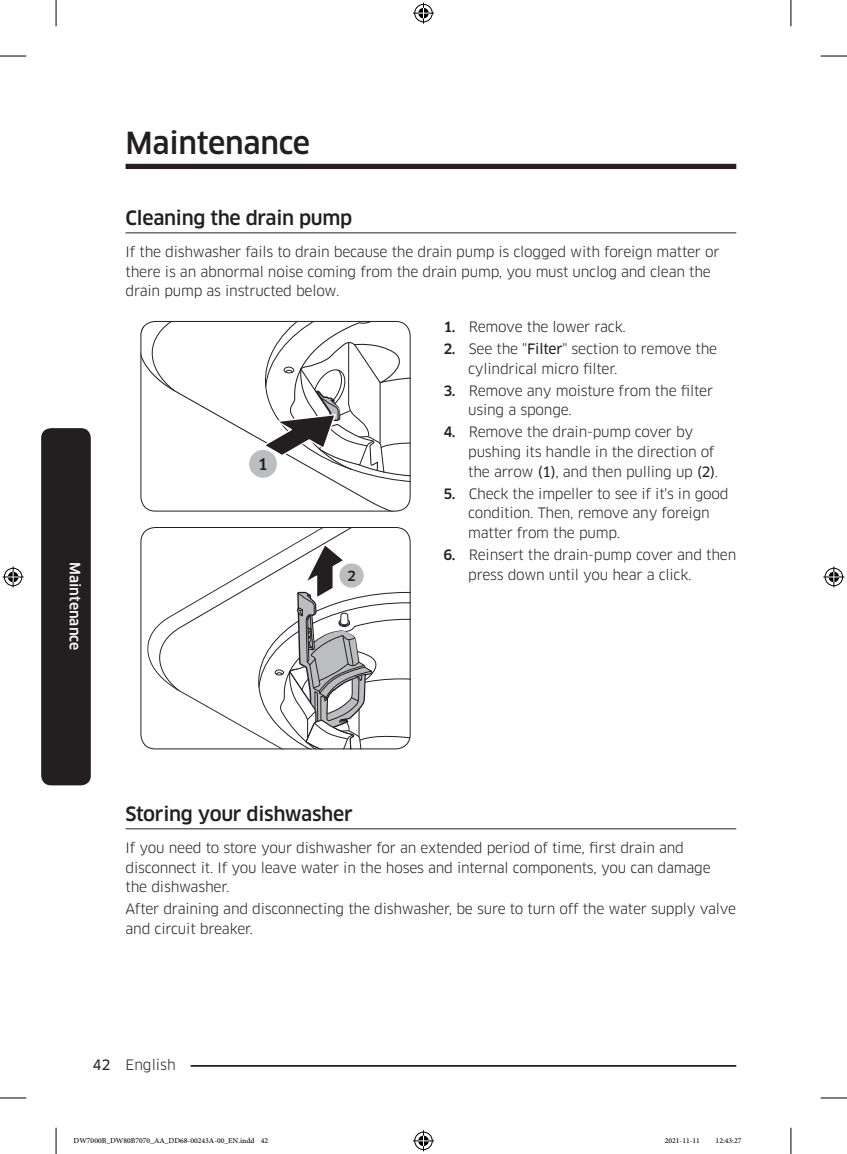
<style>
.page{position:relative;width:847px;height:1154px;background:#fff}
.page>*{position:absolute;margin:0;border:0;box-sizing:border-box;transform-origin:0 0}
.t1{font:500 29.75px "Samsung Clan Pro";letter-spacing:-.01em;color:#231f20}
.t2{font:500 19.25px "Samsung Clan Pro";letter-spacing:-.015em;color:#231f20}
.t3{font:500 15.75px "Samsung Clan Pro";color:#231f20}
.t4{font:14px/19.6px "Samsung Clan Pro";letter-spacing:-.015em;color:#231f20}
.t5{font:500 14px "Samsung Clan Pro";color:#fff}
.t6{font:500 13.65px "Samsung Clan Pro";color:#231f20}
.t7{font:10.5px "Adobe Arabic";color:#000}
.s1{font-weight:500}
.s2{font-family:"Samsung Clan Pro News"}
</style>
<div class="page">
<hr style="left:125px;top:1065px;width:611px;height:2px;background:#231f20">
<div style="left:111px;top:1055px;width:79px;height:17px;background:#fff"></div>
<div style="left:41px;top:428px;width:50px;height:357px;background:#231f20;border-radius:10px"></div>
<div style="left:125px;top:164px;width:611px;height:5px;background:#231f20"></div>
<hr style="left:125px;top:232px;width:611px;height:1px;background:#231f20">
<hr style="left:125px;top:828px;width:611px;height:1px;background:#231f20">
<svg style="left:144px;top:321px;width:266px;height:185px"></svg>
<div style="left:249px;top:450px;width:28px;height:28px;background:#bcbdc0;border-radius:50%"></div>
<div style="left:140px;top:321px;width:270px;height:190px;border:1px solid #231f20;border-radius:14px"></div>
<svg style="left:147px;top:527px;width:111px;height:222px"></svg>
<svg style="left:153px;top:527px;width:257px;height:164px"></svg>
<svg style="left:258px;top:543px;width:152px;height:206px"></svg>
<div style="left:140px;top:527px;width:270px;height:222px;border:1px solid #231f20;border-radius:14px"></div>
<svg style="left:0;top:56px;width:26px;height:1px"></svg>
<svg style="left:820px;top:56px;width:26px;height:1px"></svg>
<svg style="left:0;top:1097px;width:26px;height:1px"></svg>
<svg style="left:820px;top:1097px;width:26px;height:1px"></svg>
<svg style="left:56px;top:0;width:1px;height:26px"></svg>
<svg style="left:56px;top:1128px;width:1px;height:26px"></svg>
<svg style="left:790px;top:0;width:1px;height:26px"></svg>
<svg style="left:790px;top:1128px;width:1px;height:26px"></svg>
<svg style="left:413px;top:3px;width:21px;height:21px"></svg>
<svg style="left:413px;top:1130px;width:21px;height:21px"></svg>
<svg style="left:3px;top:566px;width:21px;height:21px"></svg>
<svg style="left:823px;top:566px;width:21px;height:21px"></svg>
<h1 class="t1" style="left:125px;top:125px;width:186px">Maintenance</h1>
<p class="t5" style="left:83px;top:562px;width:90px;rotate:90deg">Maintenance</p>
<h2 class="t2" style="left:125px;top:207px;width:228px">Cleaning the drain pump</h2>
<p class="t4" style="left:125px;top:242px;width:595px">If the dishwasher fails to drain because the drain pump is clogged with foreign matter or there is an abnormal noise coming from the drain pump, you must unclog and clean the drain pump as instructed below.</p>
<p class="t3" style="left:258px;top:454px;width:12px">1</p>
<p class="t6" style="left:347px;top:567px;width:10px">2</p>
<p class="t4" style="left:443px;top:317px;width:184px"><span class="s1">1.</span> Remove the lower rack.</p>
<p class="t4" style="left:468px;top:339px;width:250px;text-indent:-25px"><span class="s1">2.</span> See the "<span class="s2">Filter</span>" section to remove the cylindrical micro filter.</p>
<p class="t4" style="left:468px;top:381px;width:246px;text-indent:-25px"><span class="s1">3.</span> Remove any moisture from the filter using a sponge.</p>
<p class="t4" style="left:468px;top:422px;width:251px;text-indent:-25px"><span class="s1">4.</span> Remove the drain-pump cover by pushing its handle in the direction of the arrow <span class="s2">(1)</span>, and then pulling up <span class="s2">(2)</span>.</p>
<p class="t4" style="left:468px;top:484px;width:262px;text-indent:-25px"><span class="s1">5.</span> Check the impeller to see if it's in good condition. Then, remove any foreign matter from the pump.</p>
<p class="t4" style="left:468px;top:545px;width:269px;text-indent:-25px"><span class="s1">6.</span> Reinsert the drain-pump cover and then press down until you hear a click.</p>
<h2 class="t2" style="left:125px;top:802px;width:228px">Storing your dishwasher</h2>
<p class="t4" style="left:125px;top:838px;width:586px">If you need to store your dishwasher for an extended period of time, first drain and disconnect it. If you leave water in the hoses and internal components, you can damage the dishwasher.</p>
<p class="t4" style="left:125px;top:899px;width:612px">After draining and disconnecting the dishwasher, be sure to turn off the water supply valve and circuit breaker.</p>
<p class="t4" style="left:92px;top:1055px;width:85px"><span class="s2">42</span> English</p>
<p class="t7" style="left:74px;top:1133px;width:196px">DW7000B_DW80B7070_AA_DD68-00243A-00_EN.indd 42</p>
<p class="t7" style="left:664px;top:1133px;width:37px">2021-11-11</p>
<p class="t7" style="left:715px;top:1133px;width:27px">12:43:27</p>
</div>
